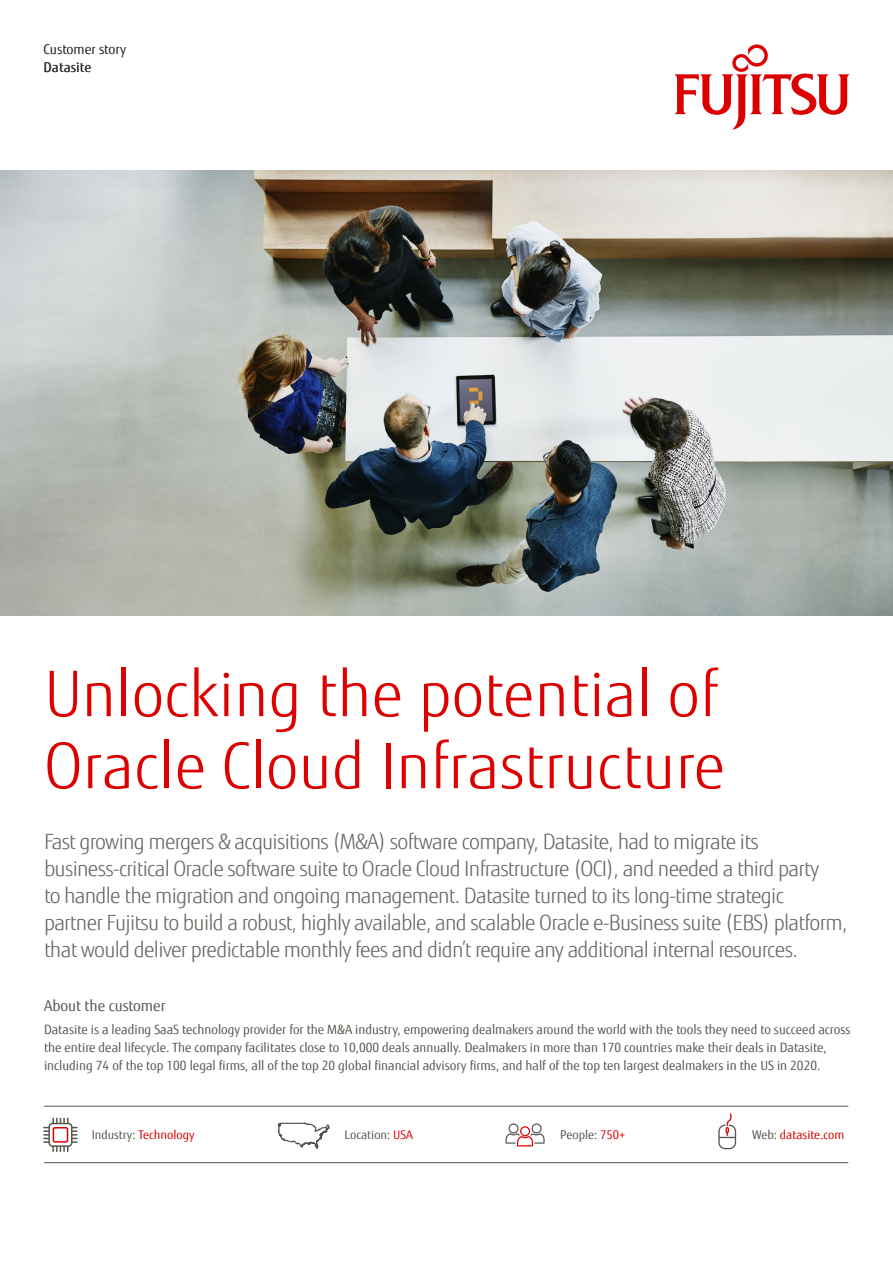
<style>
.page{position:relative;width:893px;height:1263px;background:#fff}
.page>*{position:absolute;margin:0;border:0;box-sizing:border-box;transform-origin:0 0}
.Main_heading_page_1{font:300 63px/72px "Fujitsu Sans";color:#dc0000}
.Main_sub_heading_pag{font:300 21px/27px "Fujitsu Sans";letter-spacing:-.035em;color:#686761}
.Sub_heading_page_1{font:15px "Fujitsu Sans";color:#57564f}
.Body_copy_page_1{font:13.5px/18px "Fujitsu Sans";color:#231f20}
.Body_copy_page_1-2{font:12.75px/18px "Fujitsu Sans";color:#57564f}
.Industry_location_et{font:12px "Fujitsu Sans";color:#dc0000}
.t1{font:12px "Fujitsu Sans";color:#57564f}
.s1{font-weight:500}
.s2{color:#57564f}
.s3{color:#dc0000}
</style>
<div class="page">
<svg style="left:277px;top:1122px;width:53px;height:27px"></svg>
<svg style="left:674px;top:44px;width:176px;height:86px"></svg>
<img style="left:0;top:170px;width:893px;height:445px">
<hr style="left:44px;top:1162px;width:804px;height:1px;background:#57564f">
<hr style="left:44px;top:1106px;width:804px;height:1px;background:#57564f">
<svg style="left:505px;top:1123px;width:40px;height:23px"></svg>
<div style="left:718px;top:1124px;width:18px;height:25px;border:1px solid #57564f;border-radius:6px"></div>
<svg style="left:719px;top:1113px;width:16px;height:25px"></svg>
<svg style="left:44px;top:1118px;width:33px;height:33px"></svg>
<p class="Body_copy_page_1" style="left:44px;top:41px;width:84px">Customer story<br><span class="s1">Datasite</span></p>
<p class="Main_heading_page_1" style="left:44px;top:658px;width:683px">Unlocking the potential of<br>Oracle Cloud Infrastructure</p>
<p class="Main_sub_heading_pag" style="left:44px;top:828px;width:805px">Fast growing mergers &amp; acquisitions (M&amp;A) software company, Datasite, had to migrate its business-critical Oracle software suite to Oracle Cloud Infrastructure (OCI), and needed a third party<br>to handle the migration and ongoing management. Datasite turned to its long-time strategic partner Fujitsu to build a robust, highly available, and scalable Oracle e-Business suite (EBS) platform, that would deliver predictable monthly fees and didn’t require any additional internal resources.</p>
<p class="Sub_heading_page_1" style="left:44px;top:997px;width:123px">About the customer</p>
<p class="Body_copy_page_1-2" style="left:44px;top:1020px;width:808px">Datasite is a leading SaaS technology provider for the M&amp;A industry, empowering dealmakers around the world with the tools they need to succeed across the entire deal lifecycle. The company facilitates close to 10,000 deals annually. Dealmakers in more than 170 countries make their deals in Datasite, including 74 of the top 100 legal firms, all of the top 20 global financial advisory firms, and half of the top ten largest dealmakers in the US in 2020.</p>
<p class="Industry_location_et" style="left:92px;top:1127px;width:104px"><span class="s2">Industry:</span> Technology</p>
<p class="t1" style="left:345px;top:1127px;width:70px">Location: <span class="s3">USA</span></p>
<p class="t1" style="left:560px;top:1127px;width:67px">People: <span class="s3">750+</span></p>
<p class="Industry_location_et" style="left:752px;top:1127px;width:94px"><span class="s2">Web:</span> datasite.com</p>
</div>
